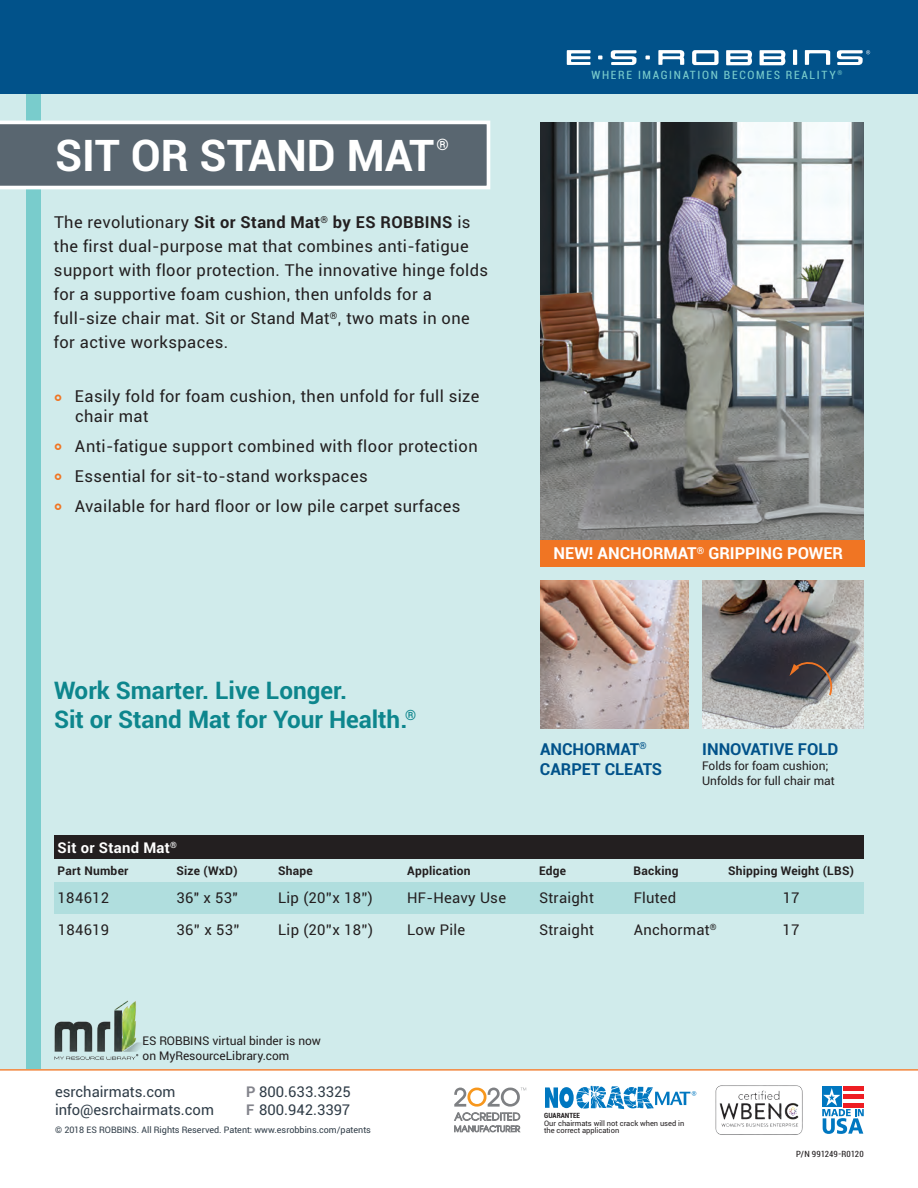
<style>
.page{position:relative;width:918px;height:1188px;background:#fff}
.page>*{position:absolute;margin:0;border:0;box-sizing:border-box;transform-origin:0 0}
.t1{font:700 43.65px "Roboto";color:#fff}
.t2{font:700 24.3px/29.1px "Roboto";color:#0d868d}
.t3{font:16.5px/24px "Roboto";letter-spacing:.025em;color:#231f20}
.t4{font:700 16.5px/19.8px "Roboto";color:#01528a}
.t5{font:700 16.5px "Roboto";color:#fff}
.t6{font:700 15.75px "Roboto";color:#fff}
.t7{font:14.85px "Roboto";letter-spacing:.02em;color:#231f20}
.t8{font:14.85px/17.9px "Roboto";color:#303d48}
.t9{font:700 14.85px "Roboto";letter-spacing:.02em;color:#fff}
.t10{font:12px/15px "Roboto";color:#231f20}
.t11{font:700 12px "Roboto";letter-spacing:.02em;color:#231f20}
.t12{font:condensed 12px "Roboto";letter-spacing:.14em;color:#79cccc}
.t13{font:9px "Roboto";color:#303d48}
.t14{font:condensed 9px "Roboto";color:#231f20}
.t15{font:7.5px "Roboto";color:#231f20}
.t16{font:700 condensed 7.5px "Roboto";color:#231f20}
.s1{font-weight:700}
.s2{font-weight:700;color:#83848c}
</style>
<div class="page">
<div style="left:0;top:83px;width:918px;height:998px;background:#d0ebeb"></div>
<div style="left:26px;top:0;width:14px;height:1095px;background:#79cccc"></div>
<svg style="left:0;top:121px;width:490px;height:68px;background:#69757e"></svg>
<div style="left:54px;top:836px;width:810px;height:23px;background:#231f20"></div>
<div style="left:54px;top:882px;width:810px;height:32px;background:#b0dede"></div>
<img style="left:540px;top:122px;width:324px;height:418px">
<div style="left:0;top:0;width:918px;height:94px;background:#01528a"></div>
<svg style="left:692px;top:50px;width:27px;height:15px"></svg>
<hr style="left:793px;top:50px;width:4px;height:15px;background:#fff">
<svg style="left:658px;top:50px;width:27px;height:15px"></svg>
<svg style="left:646px;top:56px;width:4px;height:3px"></svg>
<svg style="left:598px;top:56px;width:4px;height:3px"></svg>
<svg style="left:567px;top:50px;width:24px;height:15px"></svg>
<svg style="left:610px;top:50px;width:27px;height:15px"></svg>
<svg style="left:805px;top:50px;width:25px;height:15px"></svg>
<svg style="left:726px;top:50px;width:26px;height:15px"></svg>
<svg style="left:760px;top:50px;width:26px;height:15px"></svg>
<svg style="left:837px;top:50px;width:33px;height:15px"></svg>
<img style="left:540px;top:581px;width:149px;height:148px">
<img style="left:702px;top:581px;width:162px;height:148px">
<svg style="left:789px;top:659px;width:45px;height:38px;background:#554a49"></svg>
<svg style="left:0;top:1069px;width:918px;height:64px"></svg>
<img style="left:54px;top:1000px;width:89px;height:60px">
<svg style="left:545px;top:1086px;width:151px;height:23px"></svg>
<img style="left:715px;top:1085px;width:88px;height:50px">
<div style="left:822px;top:1086px;width:19px;height:21px;background:#0077c0"></div>
<div style="left:843px;top:1086px;width:21px;height:5px;background:#ee1d23"></div>
<svg style="left:822px;top:1088px;width:42px;height:46px"></svg>
<svg style="left:454px;top:1088px;width:72px;height:44px"></svg>
<div style="left:540px;top:540px;width:324px;height:27px;background:#f07523"></div>
<h1 class="t1" style="left:55px;top:124px;width:381px">SIT OR STAND MAT</h1>
<p class="t6" style="left:437px;top:133px;width:14px">®</p>
<p class="t3" style="left:54px;top:210px;width:436px">The revolutionary <span class="s1">Sit or Stand Mat</span><sup>®</sup> <span class="s1">by ES ROBBINS</span> is the first dual-purpose mat that combines anti-fatigue support with floor protection. The innovative hinge folds for a supportive foam cushion, then unfolds for a full-size chair mat. Sit or Stand Mat<sup>®</sup>, two mats in one for active workspaces.</p>
<p class="t3" style="left:75px;top:386px;width:406px;line-height:19.8px">Easily fold for foam cushion, then unfold for full size chair mat</p>
<p class="t3" style="left:75px;top:431px;width:404px;line-height:30px">Anti-fatigue support combined with floor protection<br>Essential for sit-to-stand workspaces<br>Available for hard floor or low pile carpet surfaces</p>
<h2 class="t2" style="left:54px;top:675px;width:364px">Work Smarter. Live Longer.<br>Sit or Stand Mat for Your Health.<sup>®</sup></h2>
<p class="t12" style="left:592px;top:67px;width:252px">WHERE IMAGINATION BECOMES REALITY<sup>®</sup></p>
<p class="t5" style="left:554px;top:542px;width:291px">NEW! ANCHORMAT<sup>®</sup> GRIPPING POWER</p>
<p class="t4" style="left:540px;top:739px;width:124px">ANCHORMAT<sup>®<br></sup>CARPET CLEATS</p>
<p class="t4" style="left:702px;top:739px;width:138px">INNOVATIVE FOLD</p>
<p class="t10" style="left:702px;top:758px;width:134px">Folds for foam cushion;<br>Unfolds for full chair mat</p>
<p class="t9" style="left:58px;top:837px;width:121px">Sit or Stand Mat<sup>®</sup></p>
<p class="t11" style="left:58px;top:862px;width:72px">Part Number</p>
<p class="t11" style="left:176px;top:862px;width:63px">Size (WxD)</p>
<p class="t11" style="left:278px;top:862px;width:36px">Shape</p>
<p class="t11" style="left:407px;top:862px;width:65px">Application</p>
<p class="t11" style="left:539px;top:862px;width:28px">Edge</p>
<p class="t11" style="left:634px;top:862px;width:46px">Backing</p>
<p class="t11" style="left:728px;top:862px;width:127px">Shipping Weight (LBS)</p>
<p class="t7" style="left:58px;top:888px;width:53px">184612</p>
<p class="t7" style="left:176px;top:888px;width:63px">36" x 53"</p>
<p class="t7" style="left:278px;top:888px;width:96px">Lip (20”x 18”)</p>
<p class="t7" style="left:407px;top:888px;width:100px">HF-Heavy Use</p>
<p class="t7" style="left:539px;top:888px;width:56px">Straight</p>
<p class="t7" style="left:634px;top:888px;width:44px">Fluted</p>
<p class="t7" style="left:783px;top:888px;width:19px">17</p>
<p class="t7" style="left:58px;top:919px;width:53px">184619</p>
<p class="t7" style="left:176px;top:919px;width:65px">36” x 53”</p>
<p class="t7" style="left:278px;top:919px;width:96px">Lip (20”x 18”)</p>
<p class="t7" style="left:407px;top:919px;width:60px">Low Pile</p>
<p class="t7" style="left:539px;top:919px;width:56px">Straight</p>
<p class="t7" style="left:634px;top:919px;width:84px">Anchormat<sup>®</sup></p>
<p class="t7" style="left:783px;top:919px;width:19px">17</p>
<p class="t10" style="left:143px;top:1033px;width:180px">ES ROBBINS virtual binder is now on MyResourceLibrary.com</p>
<p class="t8" style="left:55px;top:1083px;width:160px">esrchairmats.com info@esrchairmats.com</p>
<p class="t8" style="left:246px;top:1082px;width:106px"><span class="s2">P</span> 800.633.3325<br><span class="s2">F</span> 800.942.3397</p>
<p class="t16" style="left:544px;top:1111px;width:37px">GUARANTEE</p>
<p class="t15" style="left:544px;top:1118px;width:142px">Our chairmats will not crack when used in</p>
<p class="t13" style="left:55px;top:1124px;width:317px">© 2018 ES ROBBINS. All Rights Reserved. Patent: www.esrobbins.com/patents</p>
<p class="t15" style="left:544px;top:1125px;width:77px">the correct application</p>
<p class="t14" style="left:796px;top:1148px;width:69px">P/N 991249-R0120</p>
</div>
